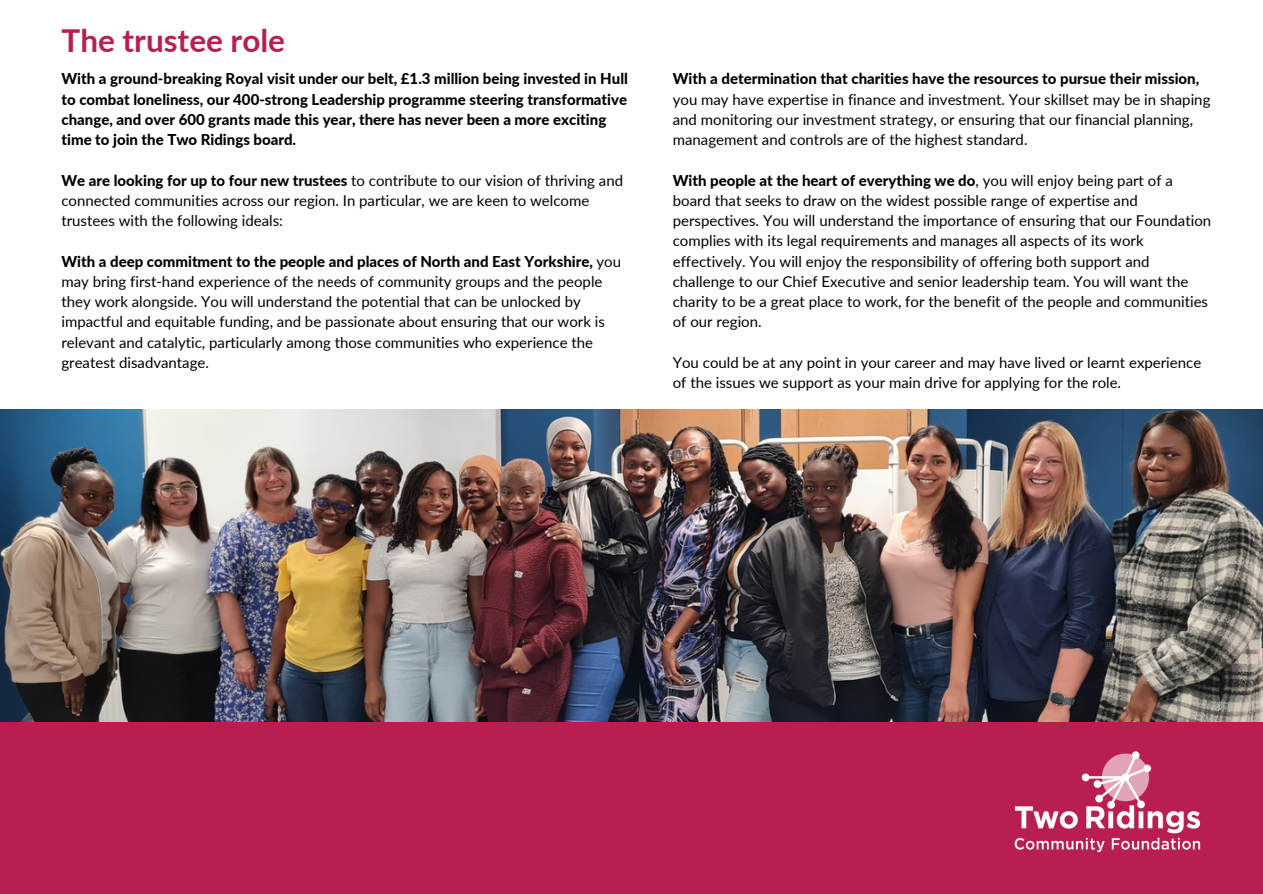
<style>
.page{position:relative;width:1263px;height:894px;background:#fff}
.page>*{position:absolute;margin:0;border:0;box-sizing:border-box;transform-origin:0 0}
.t1{font:700 31.5px "Lato";color:#b81f4e}
.t2{font:15px/20.2px "Lato";color:#000}
.t3{font:800 15px/20.2px "Lato";color:#000}
.s1{font-weight:800}
</style>
<div class="page">
<img style="left:0;top:409px;width:1263px;height:312px">
<div style="left:0;top:721px;width:1263px;height:172px;background:#b81f4e"></div>
<img style="left:1014px;top:751px;width:187px;height:102px">
<p class="t1" style="left:61px;top:21px;width:225px">The trustee role</p>
<p class="t3" style="left:61px;top:68px;width:568px">With a ground-breaking Royal visit under our belt, £1.3 million being invested in Hull to combat loneliness, our 400-strong Leadership programme steering transformative change, and over 600 grants made this year, there has never been a more exciting time to join the Two Ridings board.</p>
<p class="t2" style="left:61px;top:170px;width:563px"><span class="s1">We are looking for up to four new trustees</span> to contribute to our vision of thriving and connected communities across our region. In particular, we are keen to welcome trustees with the following ideals:</p>
<p class="t2" style="left:61px;top:251px;width:561px"><span class="s1">With a deep commitment to the people and places of North and East Yorkshire,</span> you may bring first-hand experience of the needs of community groups and the people they work alongside. You will understand the potential that can be unlocked by impactful and equitable funding, and be passionate about ensuring that our work is relevant and catalytic, particularly among those communities who experience the greatest disadvantage.</p>
<p class="t2" style="left:673px;top:68px;width:539px"><span class="s1">With a determination that charities have the resources to pursue their mission, </span>you may have expertise in finance and investment. Your skillset may be in shaping and monitoring our investment strategy, or ensuring that our financial planning, management and controls are of the highest standard.</p>
<p class="t2" style="left:673px;top:170px;width:540px"><span class="s1">With people at the heart of everything we do</span>, you will enjoy being part of a board that seeks to draw on the widest possible range of expertise and perspectives. You will understand the importance of ensuring that our Foundation complies with its legal requirements and manages all aspects of its work effectively. You will enjoy the responsibility of offering both support and challenge to our Chief Executive and senior leadership team. You will want the charity to be a great place to work, for the benefit of the people and communities of our region.</p>
<p class="t2" style="left:673px;top:352px;width:530px">You could be at any point in your career and may have lived or learnt experience of the issues we support as your main drive for applying for the role.</p>
</div>
